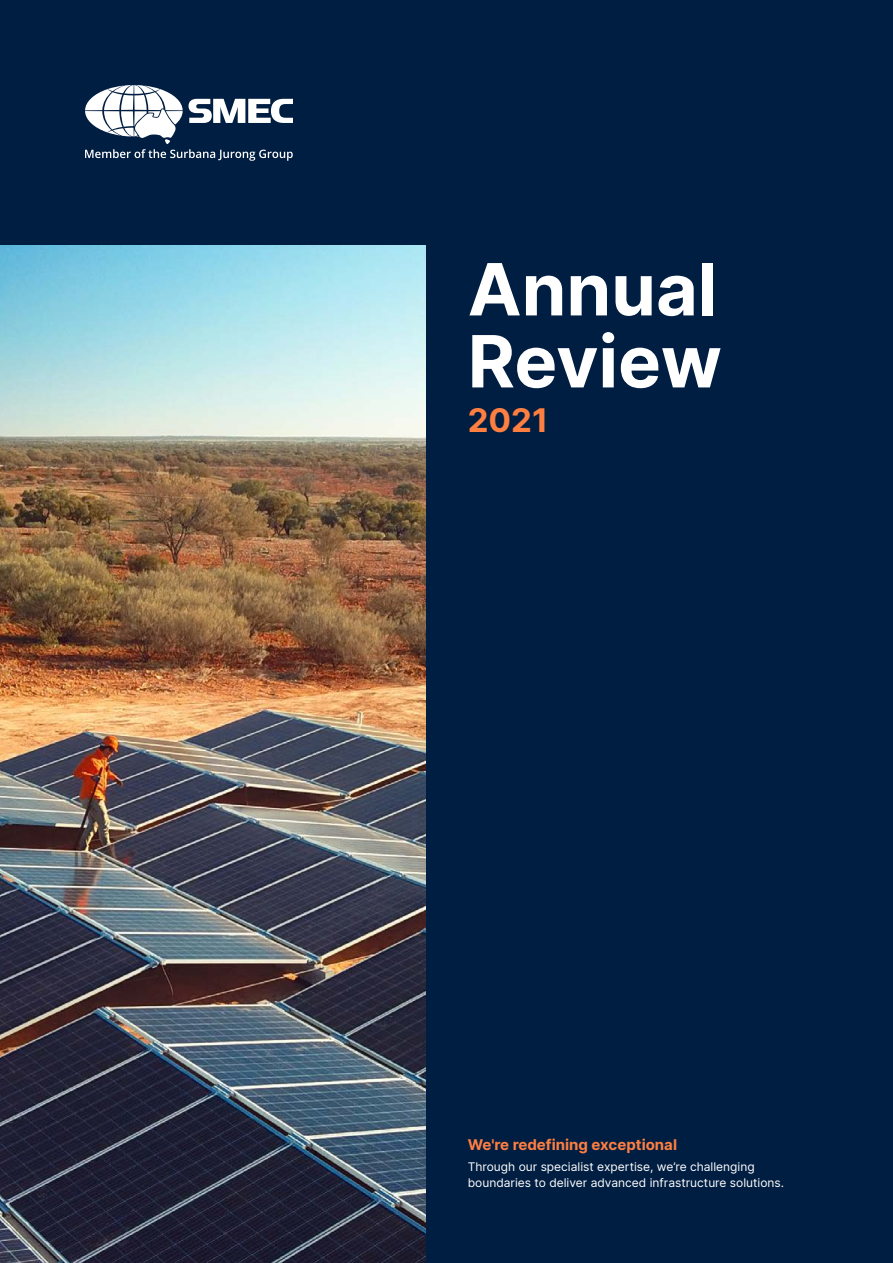
<style>
.page{position:relative;width:893px;height:1263px;background:#001e42}
.page>*{position:absolute;margin:0;border:0;box-sizing:border-box;transform-origin:0 0}
.t1{font:700 72px/72px "Inter";color:#fff}
.t2{font:700 33px "Inter";color:#ff7f41}
.t3{font:700 15px "Inter";color:#ff7f41}
.t4{font:12px/16.5px "Inter";color:#fff}
</style>
<div class="page">
<img style="left:0;top:246px;width:425px;height:1017px">
<svg style="left:85px;top:85px;width:208px;height:76px"></svg>
<h1 class="t1" style="left:468px;top:252px;width:256px">Annual<br>Review</h1>
<h2 class="t2" style="left:468px;top:396px;width:82px">2021</h2>
<p class="t3" style="left:468px;top:1133px;width:211px">We're redefining exceptional</p>
<p class="t4" style="left:468px;top:1158px;width:318px">Through our specialist expertise, we’re challenging boundaries to deliver advanced infrastructure solutions.</p>
</div>
